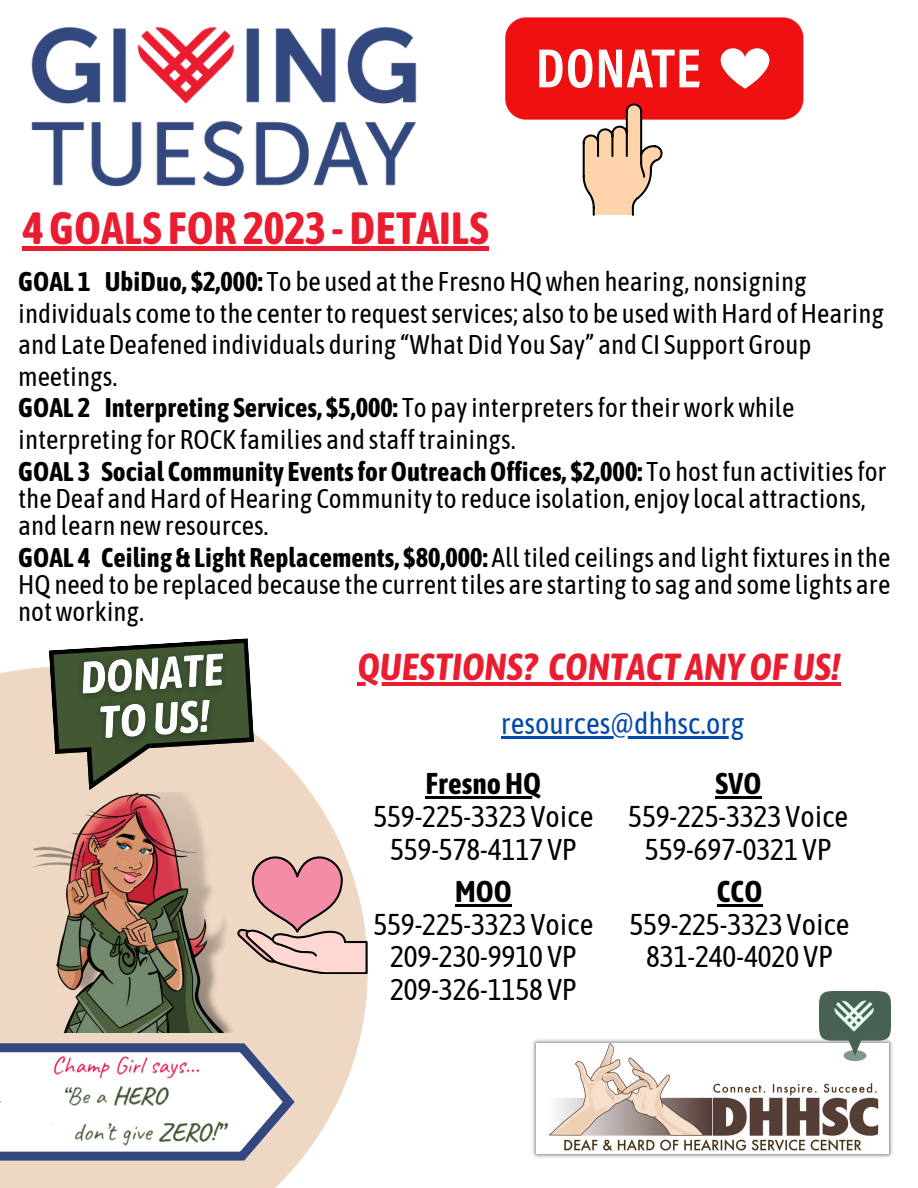
<style>
.page{position:relative;width:918px;height:1188px;background:#fff}
.page>*{position:absolute;margin:0;border:0;box-sizing:border-box;transform-origin:0 0}
.t1{font:700 45px "Asap Condensed";color:#ea1c30}
.t2{font:italic 700 37.5px "Asap Condensed";color:#ea1c30}
.t3{font:30px "Asap Condensed";color:#000}
.t4{font:30px "Asap Condensed";color:#004aad}
.t5{font:700 30px "Asap Condensed";color:#000}
.t6{font:27px/31.5px "Asap Condensed";color:#000}
.s1{font-weight:700}
</style>
<div class="page">
<img style="left:31px;top:27px;width:386px;height:160px">
<img style="left:532px;top:1039px;width:361px;height:119px">
<img style="left:819px;top:991px;width:71px;height:70px">
<div style="left:505px;top:17px;width:298px;height:103px;background:#ef1111;border-radius:21px"></div>
<svg style="left:539px;top:49px;width:53px;height:39px"></svg>
<svg style="left:599px;top:50px;width:101px;height:37px"></svg>
<svg style="left:720px;top:48px;width:50px;height:41px"></svg>
<svg style="left:583px;top:103px;width:80px;height:113px"></svg>
<svg style="left:0;top:667px;width:368px;height:521px;fill:#eed7c3"></svg>
<img style="left:32px;top:792px;width:216px;height:241px">
<svg style="left:49px;top:638px;width:205px;height:152px;background:#afa693"></svg>
<svg style="left:0;top:1043px;width:295px;height:118px"></svg>
<img style="left:47px;top:1051px;width:186px;height:100px">
<svg style="left:237px;top:846px;width:131px;height:128px;background:#e0b4b2"></svg>
<img style="left:68px;top:642px;width:172px;height:112px">
<div style="left:22px;top:246px;width:467px;height:5px;background:#ea1c30"></div>
<hr style="left:425px;top:797px;width:116px;height:2px;background:#000">
<hr style="left:715px;top:797px;width:46px;height:2px;background:#000">
<hr style="left:455px;top:904px;width:57px;height:2px;background:#000">
<hr style="left:717px;top:904px;width:45px;height:2px;background:#000">
<hr style="left:357px;top:682px;width:181px;height:4px;background:#ea1c30">
<hr style="left:538px;top:682px;width:10px;height:4px;background:#ea1c30">
<hr style="left:548px;top:682px;width:292px;height:4px;background:#ea1c30">
<hr style="left:501px;top:736px;width:244px;height:3px;background:#004aad">
<p class="t1" style="left:22px;top:202px;width:468px">4GOALS FOR 2023 -DETAILS</p>
<p class="t6" style="left:18px;top:266px;width:867px"><span class="s1">GOAL 1 UbiDuo, $2,000:</span> To be used atthe FresnoHQwhen hearing, nonsigning individuals come to the centerto requestservices; also to be usedwithHard ofHearing and LateDeafened individuals during “WhatDid You Say” and CI SupportGroup meetings.</p>
<p class="t6" style="left:18px;top:392px;width:778px"><span class="s1">GOAL 2 Interpreting Services, $5,000:</span> To payinterpretersfortheirworkwhile interpreting for ROCK families and stafftrainings.</p>
<p class="t6" style="left:18px;top:458px;width:870px;line-height:27px"><span class="s1">GOAL 3 Social Community EventsforOutreachOffices, $2,000:</span> To hostfun activitiesfor theDeaf andHard ofHearing Communityto reduce isolation, enjoylocal attractions, and learn newresources.</p>
<p class="t6" style="left:18px;top:544px;width:874px;line-height:27px;text-align:justify"><span class="s1">GOAL 4 Ceiling &amp; Light Replacements, $80,000:</span> Alltiled ceilings and lightfixturesin the HQneed to be replaced because the currenttiles are starting to sag and some lights are notworking.</p>
<p class="t2" style="left:357px;top:645px;width:484px">QUESTIONS? CONTACT ANYOFUS!</p>
<p class="t4" style="left:501px;top:706px;width:245px">resources@dhhsc.org</p>
<p class="t5" style="left:425px;top:766px;width:117px">FresnoHQ</p>
<p class="t3" style="left:373px;top:799px;width:221px">559-225-3323 Voice</p>
<p class="t3" style="left:390px;top:832px;width:188px">559-578-4117 VP</p>
<p class="t5" style="left:455px;top:874px;width:58px">MOO</p>
<p class="t3" style="left:373px;top:907px;width:221px">559-225-3323 Voice</p>
<p class="t3" style="left:390px;top:939px;width:188px">209-230-9910 VP</p>
<p class="t3" style="left:390px;top:972px;width:188px">209-326-1158 VP</p>
<p class="t5" style="left:715px;top:766px;width:48px">SVO</p>
<p class="t3" style="left:628px;top:799px;width:221px">559-225-3323 Voice</p>
<p class="t3" style="left:645px;top:832px;width:188px">559-697-0321 VP</p>
<p class="t5" style="left:717px;top:874px;width:47px">CCO</p>
<p class="t3" style="left:630px;top:907px;width:221px">559-225-3323 Voice</p>
<p class="t3" style="left:646px;top:939px;width:188px">831-240-4020 VP</p>
</div>
